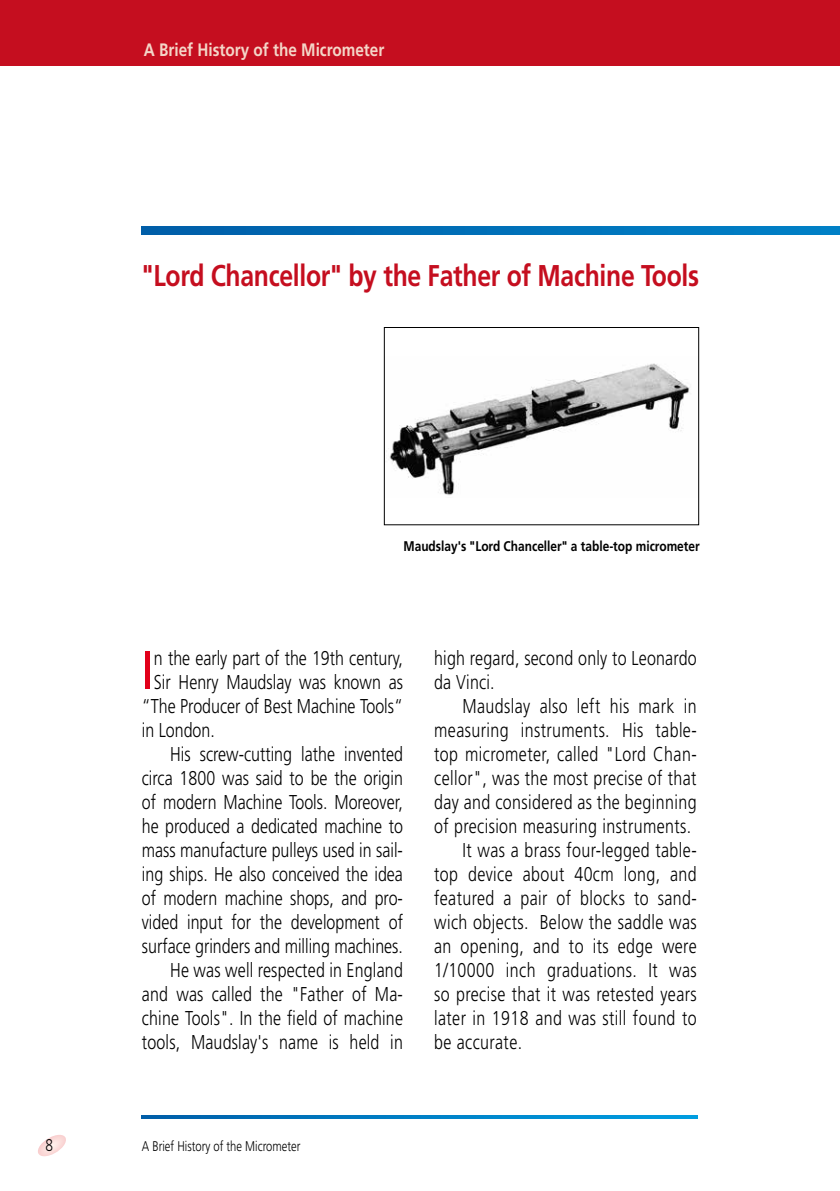
<style>
.page{position:relative;width:840px;height:1191px;background:#fff}
.page>*{position:absolute;margin:0;border:0;box-sizing:border-box;transform-origin:0 0}
.t1{font:54.4px "Mitutoyo Frutiger";color:#e2001a}
.t2{font:700 30px "Mitutoyo Frutiger";letter-spacing:-.01em;color:#c50e1f}
.t3{font:300 20px/24px "Mitutoyo Frutiger";letter-spacing:.01em;color:#000}
.t4{font:700 18px "Mitutoyo Frutiger";color:#f4d6c8}
.t5{font:300 17px "Mitutoyo Frutiger";color:#000}
.t6{font:700 14px "Mitutoyo Frutiger";color:#000}
.t7{font:300 14px "Mitutoyo Frutiger";color:#000}
</style>
<div class="page">
<svg style="left:38px;top:1135px;width:28px;height:21px"></svg>
<svg style="left:142px;top:227px;width:697px;height:7px;background:#006fb7"></svg>
<div style="left:0;top:0;width:839px;height:66px;background:#c50e1f"></div>
<svg style="left:142px;top:1115px;width:554px;height:3px;background:#007fc5"></svg>
<img style="left:386px;top:363px;width:304px;height:132px">
<div style="left:384px;top:327px;width:314px;height:198px;border:1px solid #000"></div>
<p class="t4" style="left:144px;top:39px;width:242px">A Brief History of the Micrometer</p>
<h2 class="t2" style="left:142px;top:258px;width:558px">"Lord Chancellor" by the Father of Machine Tools</h2>
<p class="t6" style="left:403px;top:537px;width:297px">Maudslay's "Lord Chanceller" a table-top micrometer</p>
<h1 class="t1" style="left:142px;top:637px;width:14px">I</h1>
<p class="t3" style="left:154px;top:646px;width:250px">n the early part of the 19th century,</p>
<p class="t3" style="left:154px;top:670px;width:250px">Sir Henry Maudslay was known as</p>
<p class="t3" style="left:142px;top:694px;width:262px">“The Producer of Best Machine Tools“</p>
<p class="t3" style="left:142px;top:718px;width:74px">in London.</p>
<p class="t3" style="left:170px;top:742px;width:234px">His screw-cutting lathe invented</p>
<p class="t3" style="left:142px;top:766px;width:262px">circa 1800 was said to be the origin</p>
<p class="t3" style="left:142px;top:790px;width:262px">of modern Machine Tools. Moreover,</p>
<p class="t3" style="left:142px;top:814px;width:262px">he produced a dedicated machine to</p>
<p class="t3" style="left:142px;top:838px;width:262px">mass manufacture pulleys used in sail-</p>
<p class="t3" style="left:142px;top:862px;width:262px">ing ships. He also conceived the idea</p>
<p class="t3" style="left:142px;top:886px;width:262px">of modern machine shops, and pro-</p>
<p class="t3" style="left:142px;top:910px;width:262px">vided input for the development of</p>
<p class="t3" style="left:142px;top:934px;width:262px">surface grinders and milling machines.</p>
<p class="t3" style="left:170px;top:958px;width:234px">He was well respected in England</p>
<p class="t3" style="left:142px;top:982px;width:262px">and was called the "Father of Ma-</p>
<p class="t3" style="left:142px;top:1006px;width:262px">chine Tools". In the field of machine</p>
<p class="t3" style="left:142px;top:1030px;width:262px">tools, Maudslay's name is held in</p>
<p class="t3" style="left:434px;top:646px;width:264px">high regard, second only to Leonardo da Vinci.</p>
<p class="t3" style="left:462px;top:694px;width:235px">Maudslay also left his mark in</p>
<p class="t3" style="left:434px;top:718px;width:264px">measuring instruments. His table-</p>
<p class="t3" style="left:434px;top:742px;width:264px">top micrometer, called "Lord Chan-</p>
<p class="t3" style="left:434px;top:766px;width:264px">cellor", was the most precise of that</p>
<p class="t3" style="left:434px;top:790px;width:264px">day and considered as the beginning</p>
<p class="t3" style="left:434px;top:814px;width:258px">of precision measuring instruments.</p>
<p class="t3" style="left:462px;top:838px;width:235px">It was a brass four-legged table-</p>
<p class="t3" style="left:434px;top:862px;width:264px">top device about 40cm long, and</p>
<p class="t3" style="left:434px;top:886px;width:264px">featured a pair of blocks to sand-</p>
<p class="t3" style="left:434px;top:910px;width:264px">wich objects. Below the saddle was</p>
<p class="t3" style="left:434px;top:934px;width:264px">an opening, and to its edge were</p>
<p class="t3" style="left:434px;top:958px;width:264px">1/10000 inch graduations. It was</p>
<p class="t3" style="left:434px;top:982px;width:264px">so precise that it was retested years</p>
<p class="t3" style="left:434px;top:1006px;width:264px">later in 1918 and was still found to</p>
<p class="t3" style="left:434px;top:1030px;width:89px">be accurate.</p>
<p class="t5" style="left:45px;top:1135px;width:9px">8</p>
<p class="t7" style="left:142px;top:1138px;width:160px">A Brief History of the Micrometer</p>
</div>
